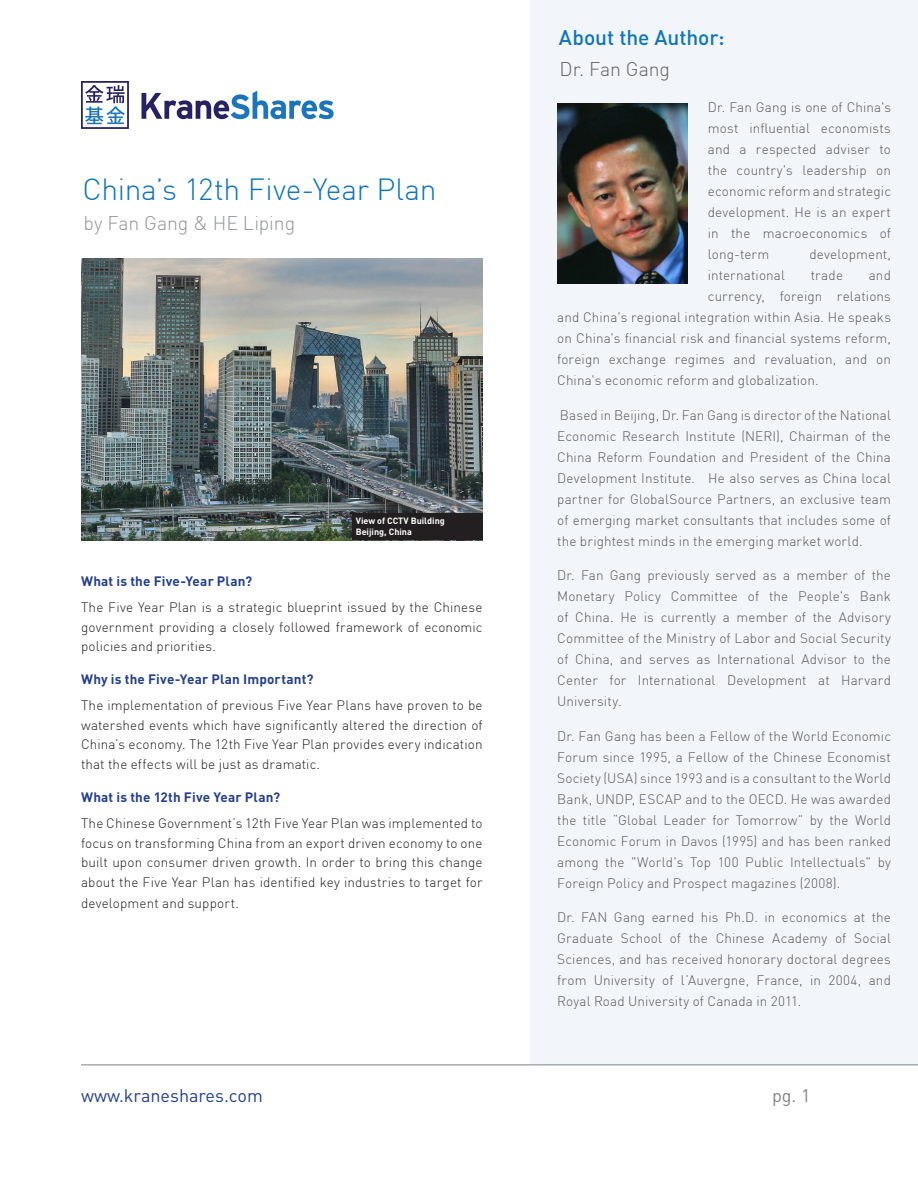
<style>
.page{position:relative;width:918px;height:1188px;background:#fff}
.page>*{position:absolute;margin:0;border:0;box-sizing:border-box;transform-origin:0 0}
.t1{font:300 30px "DIN";letter-spacing:-.01em;color:#1074bc}
.t2{font:21px "DIN Medium Alternate";letter-spacing:-.005em;color:#1074bc}
.t3{font:300 19.5px "DIN";letter-spacing:-.01em;color:#939598}
.t4{font:300 19.5px "DIN";letter-spacing:-.005em;color:#636366}
.t5{font:18px "DIN";color:#253f8e}
.t6{font:18px "DIN";color:#808285}
.t7{font:300 13.5px/21px "DIN";letter-spacing:.01em;color:#57585a;text-align:justify}
.t8{font:300 13.5px/19.5px "DIN";letter-spacing:.01em;color:#231f20;text-align:justify}
.t9{font:700 13.5px "DIN";letter-spacing:.015em;color:#253f8e}
.t10{font:700 9px "DIN";color:#fff}
</style>
<div class="page">
<div style="left:530px;top:0;width:388px;height:1065px;background:#f2f5fa"></div>
<svg style="left:142px;top:91px;width:192px;height:28px"></svg>
<svg style="left:81px;top:81px;width:48px;height:48px"></svg>
<hr style="left:81px;top:1065px;width:837px;height:1px;background:#808285">
<img style="left:81px;top:258px;width:402px;height:282px">
<img style="left:557px;top:103px;width:131px;height:180px">
<div style="left:352px;top:513px;width:131px;height:27px;background:#231f20"></div>
<p class="t1" style="left:83px;top:171px;width:356px">China’s 12th Five-Year Plan</p>
<p class="t3" style="left:84px;top:211px;width:213px">by Fan Gang &amp; HE Liping</p>
<p class="t10" style="left:356px;top:515px;width:91px">View of CCTV Building</p>
<p class="t10" style="left:356px;top:526px;width:58px">Beijing, China</p>
<p class="t9" style="left:81px;top:572px;width:173px">What is the Five-Year Plan?</p>
<p class="t8" style="left:81px;top:597px;width:403px">The Five Year Plan is a strategic blueprint issued by the Chinese government providing a closely followed framework of economic policies and priorities.</p>
<p class="t9" style="left:81px;top:670px;width:234px">Why is the Five-Year Plan Important?</p>
<p class="t8" style="left:81px;top:696px;width:403px">The implementation of previous Five Year Plans have proven to be watershed events which have significantly altered the direction of China’s economy. The 12th Five Year Plan provides every indication that the effects will be just as dramatic.</p>
<p class="t9" style="left:81px;top:788px;width:201px">What is the 12th Five Year Plan?</p>
<p class="t8" style="left:81px;top:813px;width:403px">The Chinese Government’s 12th Five Year Plan was implemented to focus on transforming China from an export driven economy to one built upon consumer driven growth. In order to bring this change about the Five Year Plan has identified key industries to target for</p>
<p class="t8" style="left:81px;top:893px;width:159px">development and support.</p>
<p class="t2" style="left:559px;top:24px;width:167px">About the Author:</p>
<p class="t4" style="left:560px;top:57px;width:112px">Dr. Fan Gang</p>
<p class="t7" style="left:708px;top:97px;width:185px">Dr. Fan Gang is one of China's most influential economists and a respected adviser to the country's leadership on economic reform and strategic development. He is an expert in the macroeconomics of long-term</p>
<p class="t7" style="left:810px;top:244px;width:83px">development,</p>
<p class="t7" style="left:708px;top:265px;width:79px">international</p>
<p class="t7" style="left:811px;top:265px;width:34px">trade</p>
<p class="t7" style="left:869px;top:265px;width:24px">and</p>
<p class="t7" style="left:708px;top:286px;width:185px">currency, foreign relations</p>
<p class="t7" style="left:557px;top:307px;width:335px">and China's regional integration within Asia. He speaks</p>
<p class="t7" style="left:557px;top:328px;width:335px">on China's financial risk and financial systems reform,</p>
<p class="t7" style="left:557px;top:349px;width:335px">foreign exchange regimes and revaluation, and on</p>
<p class="t7" style="left:557px;top:370px;width:263px">China's economic reform and globalization.</p>
<p class="t7" style="left:557px;top:404px;width:335px">Based in Beijing, Dr. Fan Gang is director of the National Economic Research Institute (NERI), Chairman of the China Reform Foundation and President of the China Development Institute. He also serves as China local partner for GlobalSource Partners, an exclusive team of emerging market consultants that includes some of the brightest minds in the emerging market world.</p>
<p class="t7" style="left:557px;top:565px;width:335px">Dr. Fan Gang previously served as a member of the Monetary Policy Committee of the People's Bank of China. He is currently a member of the Advisory Committee of the Ministry of Labor and Social Security of China, and serves as International Advisor to the Center for International Development at Harvard University.</p>
<p class="t7" style="left:557px;top:725px;width:335px">Dr. Fan Gang has been a Fellow of the World Economic Forum since 1995, a Fellow of the Chinese Economist Society (USA) since 1993 and is a consultant to the World Bank, UNDP, ESCAP and to the OECD. He was awarded the title “Global Leader for Tomorrow” by the World Economic Forum in Davos (1995) and has been ranked among the "World's Top 100 Public Intellectuals" by Foreign Policy and Prospect magazines (2008).</p>
<p class="t7" style="left:557px;top:907px;width:335px">Dr. FAN Gang earned his Ph.D. in economics at the Graduate School of the Chinese Academy of Social Sciences, and has received honorary doctoral degrees from University of l’Auvergne, France, in 2004, and Royal Road University of Canada in 2011.</p>
<p class="t5" style="left:81px;top:1084px;width:183px">www.kraneshares.com</p>
<p class="t6" style="left:772px;top:1084px;width:40px">pg. 1</p>
</div>
